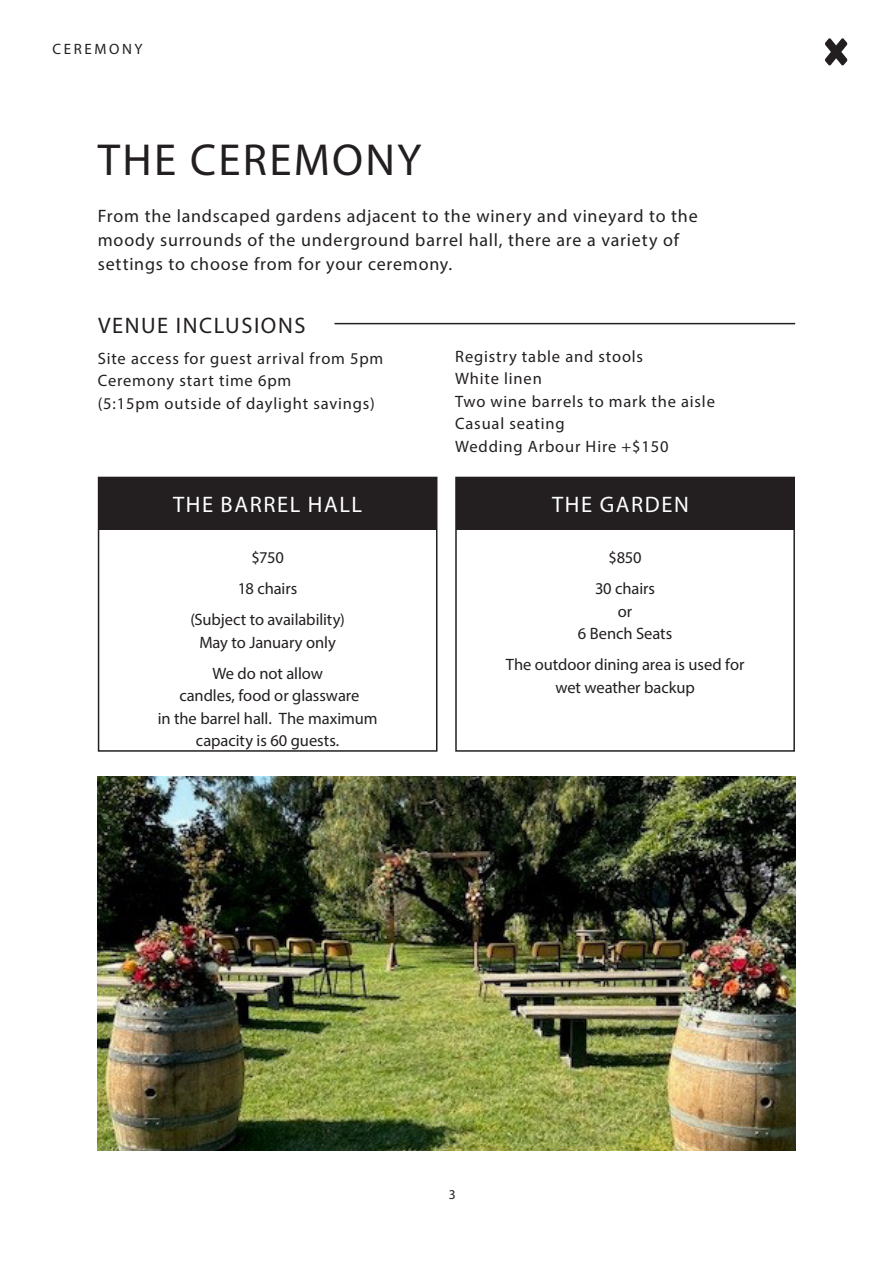
<style>
.page{position:relative;width:893px;height:1263px;background:#fff}
.page>*{position:absolute;margin:0;border:0;box-sizing:border-box;transform-origin:0 0}
.t1{font:45px "Myriad Pro";letter-spacing:.05em;color:#231f20}
.Sub_Header{font:22.5px "Myriad Pro";letter-spacing:.07em;color:#fff}
.Sub_Header-2{font:22.5px "Myriad Pro";letter-spacing:.07em;color:#231f20}
.t2{font:18px/24px "Myriad Pro";letter-spacing:.04em;color:#231f20}
.Body{font:16.5px/22.5px "Myriad Pro";letter-spacing:.005em;color:#231f20;text-align:center}
.Body-2{font:16.5px/22.5px "Myriad Pro";letter-spacing:.05em;color:#231f20}
.t3{font:15px "Myriad Pro";letter-spacing:.175em;color:#231f20}
.t4{font:13.5px "Myriad Pro";color:#231f20}
</style>
<div class="page">
<div style="left:99px;top:477px;width:338px;height:53px;background:#231f20"></div>
<div style="left:456px;top:477px;width:338px;height:53px;background:#231f20"></div>
<svg style="left:825px;top:38px;width:22px;height:27px"></svg>
<hr style="left:334px;top:323px;width:461px;height:1px;background:#231f20">
<div style="left:98px;top:477px;width:339px;height:275px;border:2px solid #231f20"></div>
<div style="left:455px;top:477px;width:340px;height:275px;border:2px solid #231f20"></div>
<img style="left:98px;top:776px;width:697px;height:375px">
<p class="t3" style="left:52px;top:40px;width:92px">CEREMONY</p>
<p class="t1" style="left:98px;top:132px;width:325px">THE CEREMONY</p>
<p class="t2" style="left:98px;top:204px;width:601px">From the landscaped gardens adjacent to the winery and vineyard to the moody surrounds of the underground barrel hall, there are a variety of settings to choose from for your ceremony.</p>
<p class="Sub_Header-2" style="left:98px;top:311px;width:209px">VENUE INCLUSIONS</p>
<p class="Body-2" style="left:98px;top:346px;width:287px">Site access for guest arrival from 5pm</p>
<p class="Body-2" style="left:98px;top:369px;width:279px">Ceremony start time 6pm<br>(5:15pm outside of daylight savings)</p>
<p class="Body-2" style="left:455px;top:345px;width:189px">Registry table and stools</p>
<p class="Body-2" style="left:455px;top:367px;width:88px">White linen</p>
<p class="Body-2" style="left:455px;top:390px;width:261px">Two wine barrels to mark the aisle</p>
<p class="Body-2" style="left:455px;top:412px;width:111px">Casual seating</p>
<p class="Body-2" style="left:455px;top:435px;width:215px">Wedding Arbour Hire +$150</p>
<p class="Sub_Header" style="left:173px;top:491px;width:191px">THE BARREL HALL</p>
<p class="Sub_Header" style="left:552px;top:491px;width:138px">THE GARDEN</p>
<p class="Body" style="left:251px;top:546px;width:34px">$750</p>
<p class="Body" style="left:238px;top:577px;width:61px">18 chairs</p>
<p class="Body" style="left:190px;top:608px;width:156px">(Subject to availability)<br>May to January only</p>
<p class="Body" style="left:158px;top:662px;width:221px">We do not allow<br>candles, food or glassware<br>in the barrel hall. The maximum capacity is 60 guests.</p>
<p class="Body" style="left:608px;top:546px;width:35px">$850</p>
<p class="Body" style="left:578px;top:577px;width:96px">30 chairs<br>or<br>6 Bench Seats</p>
<p class="Body" style="left:506px;top:653px;width:240px">The outdoor dining area is used for wet weather backup</p>
<p class="t4" style="left:449px;top:1186px;width:8px">3</p>
</div>
